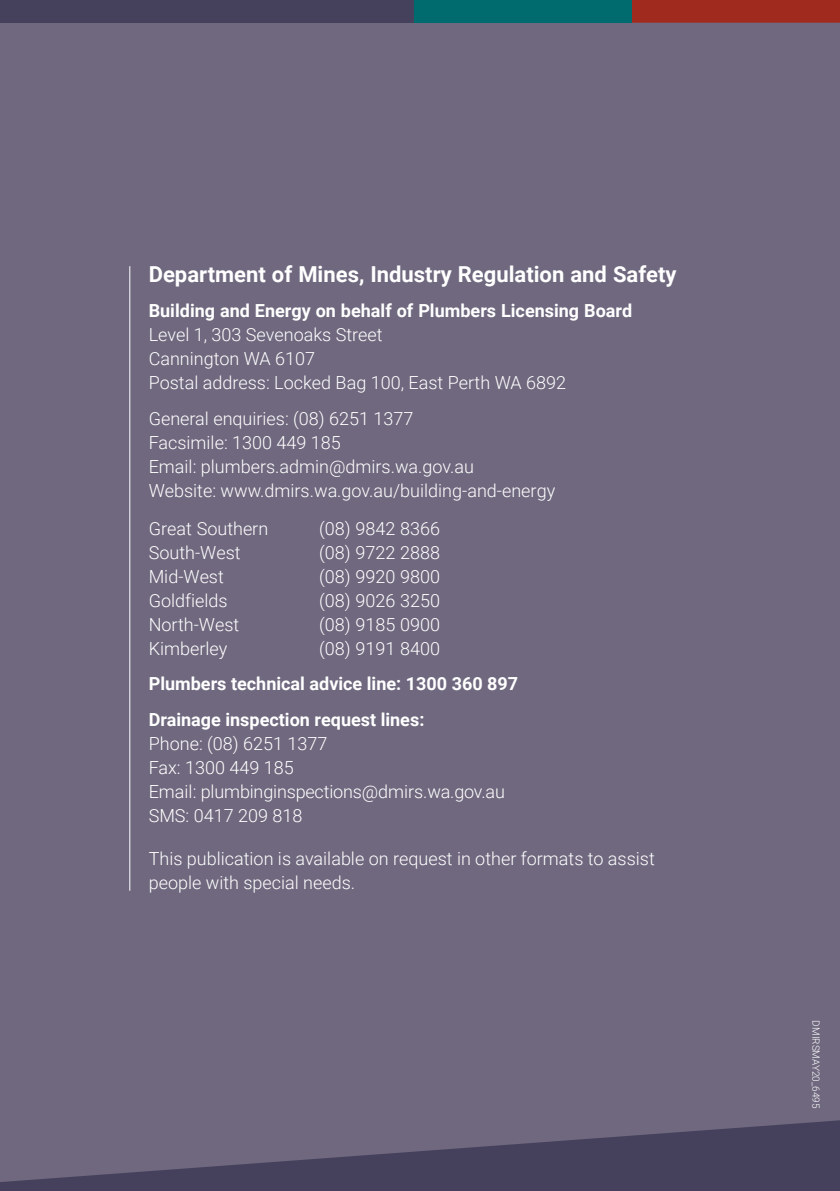
<style>
.page{position:relative;width:840px;height:1191px;background:#fff}
.page>*{position:absolute;margin:0;border:0;box-sizing:border-box;transform-origin:0 0}
.Body_Text_-_Spot_754{font:700 22px "Roboto";color:#fff}
.Body_Text_11_13_2{font:300 18px/24px "Roboto";color:#fff}
.text{font:300 18px "Roboto";color:#fff}
.Body_Text_11_13_2-2{font:700 18px "Roboto";color:#fff}
.Body_Text_-_Spot_754-2{font:700 18px "Roboto";color:#fff}
.t1{font:300 10px "Roboto";color:#fff}
</style>
<div class="page">
<div style="left:0;top:0;width:839px;height:1191px;background:#6f687e"></div>
<div style="left:0;top:0;width:599px;height:23px;background:#45415d"></div>
<div style="left:631px;top:0;width:208px;height:23px;background:#a02a1d"></div>
<svg style="left:0;top:1120px;width:839px;height:71px;fill:#45415d"></svg>
<div style="left:413px;top:0;width:218px;height:23px;background:#006b6e"></div>
<hr style="left:129px;top:266px;width:1px;height:624px;background:#fff">
<p class="Body_Text_-_Spot_754" style="left:149px;top:259px;width:529px">Department of Mines, Industry Regulation and Safety</p>
<p class="Body_Text_-_Spot_754-2" style="left:149px;top:298px;width:485px">Building and Energy on behalf of Plumbers Licensing Board</p>
<p class="Body_Text_11_13_2" style="left:149px;top:322px;width:235px">Level 1, 303 Sevenoaks Street</p>
<p class="Body_Text_11_13_2" style="left:149px;top:346px;width:168px">Cannington WA 6107</p>
<p class="Body_Text_11_13_2" style="left:149px;top:370px;width:418px">Postal address: Locked Bag 100, East Perth WA 6892</p>
<p class="Body_Text_11_13_2" style="left:149px;top:405px;width:266px">General enquiries: (08) 6251 1377</p>
<p class="Body_Text_11_13_2" style="left:149px;top:429px;width:193px">Facsimile: 1300 449 185</p>
<p class="Body_Text_11_13_2" style="left:149px;top:453px;width:327px">Email: plumbers.admin@dmirs.wa.gov.au</p>
<p class="Body_Text_11_13_2" style="left:149px;top:477px;width:408px">Website: www.dmirs.wa.gov.au/building-and-energy</p>
<p class="text" style="left:149px;top:516px;width:121px">Great Southern</p>
<p class="text" style="left:319px;top:516px;width:122px">(08) 9842 8366</p>
<p class="text" style="left:149px;top:540px;width:93px">South-West</p>
<p class="text" style="left:319px;top:540px;width:122px">(08) 9722 2888</p>
<p class="text" style="left:149px;top:564px;width:77px">Mid-West</p>
<p class="text" style="left:319px;top:564px;width:122px">(08) 9920 9800</p>
<p class="text" style="left:149px;top:588px;width:80px">Goldfields</p>
<p class="text" style="left:319px;top:588px;width:122px">(08) 9026 3250</p>
<p class="text" style="left:149px;top:612px;width:92px">North-West</p>
<p class="text" style="left:319px;top:612px;width:122px">(08) 9185 0900</p>
<p class="text" style="left:149px;top:636px;width:80px">Kimberley</p>
<p class="text" style="left:319px;top:636px;width:122px">(08) 9191 8400</p>
<p class="Body_Text_11_13_2-2" style="left:149px;top:671px;width:371px">Plumbers technical advice line: 1300 360 897</p>
<p class="Body_Text_11_13_2-2" style="left:149px;top:706px;width:277px">Drainage inspection request lines:</p>
<p class="Body_Text_11_13_2" style="left:149px;top:730px;width:180px">Phone: (08) 6251 1377</p>
<p class="Body_Text_11_13_2" style="left:149px;top:754px;width:146px">Fax: 1300 449 185</p>
<p class="Body_Text_11_13_2" style="left:149px;top:778px;width:357px">Email: plumbinginspections@dmirs.wa.gov.au</p>
<p class="Body_Text_11_13_2" style="left:149px;top:802px;width:155px">SMS: 0417 209 818</p>
<p class="Body_Text_11_13_2" style="left:149px;top:846px;width:507px">This publication is available on request in other formats to assist people with special needs.</p>
<p class="t1" style="left:822px;top:1020px;width:90px;rotate:90deg">DMIRSMAY20_6495</p>
</div>
